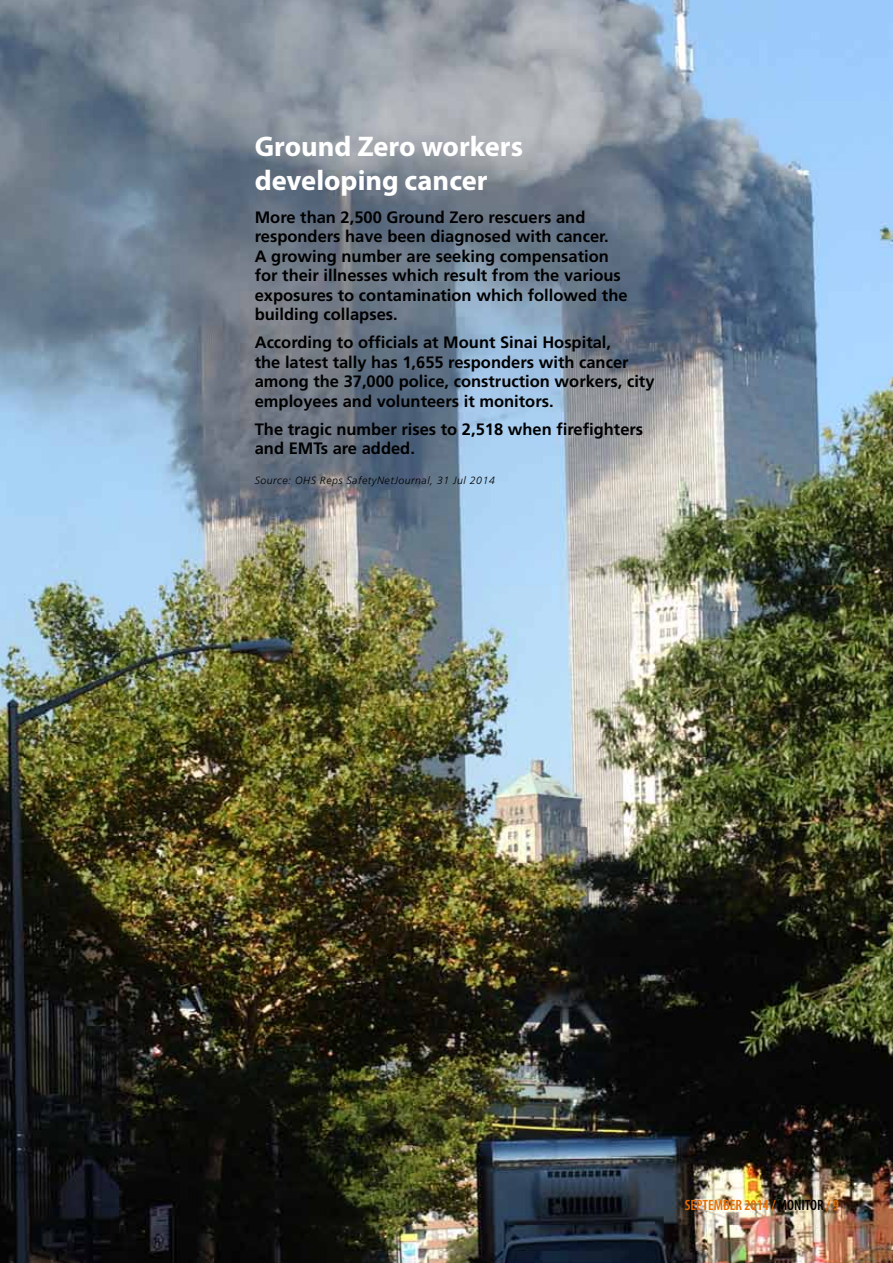
<style>
.page{position:relative;width:893px;height:1263px;background:#fff}
.page>*{position:absolute;margin:0;border:0;box-sizing:border-box;transform-origin:0 0}
.t1{font:700 28.5px/34.2px "Myriad Pro";color:#fff}
.t2{font:700 16.5px/19.5px "Frutiger";color:#000}
.t3{font:600 condensed 15px "Myriad Pro";color:#e96c00}
.t4{font:italic 300 10.5px "Frutiger";letter-spacing:.05em;color:#000}
.s1{color:#000}
</style>
<div class="page">
<img style="left:0;top:0;width:893px;height:1263px">
<h1 class="t1" style="left:255px;top:129px;width:270px">Ground Zero workers developing cancer</h1>
<p class="t2" style="left:255px;top:207px;width:374px">More than 2,500 Ground Zero rescuers and responders have been diagnosed with cancer.<br>A growing number are seeking compensation for their illnesses which result from the various exposures to contamination which followed the building collapses.</p>
<p class="t2" style="left:255px;top:333px;width:401px">According to officials at Mount Sinai Hospital,<br>the latest tally has 1,655 responders with cancer among the 37,000 police, construction workers, city employees and volunteers it monitors.</p>
<p class="t2" style="left:255px;top:419px;width:390px">The tragic number rises to 2,518 when firefighters and EMTs are added.</p>
<p class="t4" style="left:255px;top:474px;width:242px">Source: OHS Reps SafetyNetJournal, 31 Jul 2014</p>
<p class="t3" style="left:685px;top:1197px;width:156px">SEPTEMBER 2014 / <span class="s1">MONITOR</span> / 9</p>
</div>
